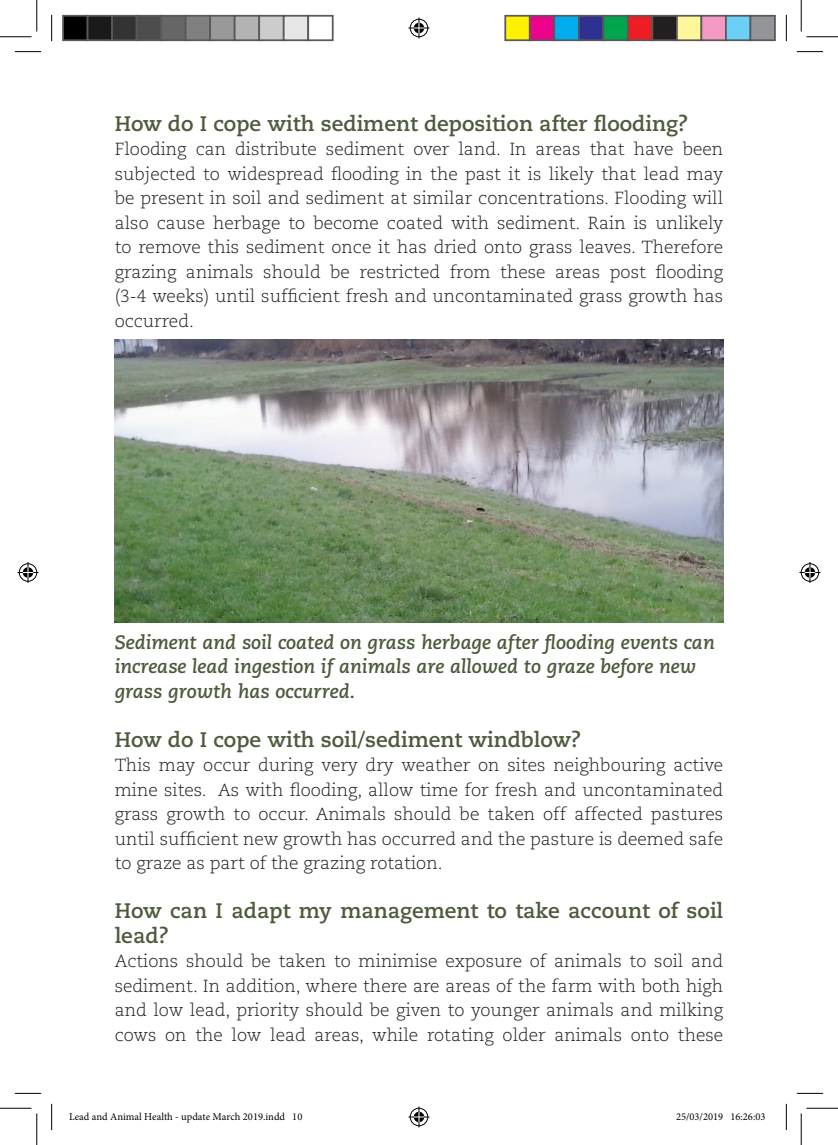
<style>
.page{position:relative;width:838px;height:1145px;background:#fff}
.page>*{position:absolute;margin:0;border:0;box-sizing:border-box;transform-origin:0 0}
.t1{font:700 21px/24.5px "Caecilia LT Std";color:#4d5a3c}
.t2{font:italic 700 19.25px/24.5px "Caecilia LT Std";color:#4d5a3c}
.t3{font:300 17.5px/24.5px "Caecilia LT Std";color:#231f20;text-align:justify}
.t4{font:10.5px "Minion Pro";color:#000}
</style>
<div class="page">
<img style="left:115px;top:339px;width:608px;height:284px">
<svg style="left:15px;top:51px;width:26px;height:1px"></svg>
<svg style="left:796px;top:51px;width:27px;height:1px"></svg>
<svg style="left:15px;top:1093px;width:26px;height:1px"></svg>
<svg style="left:796px;top:1093px;width:27px;height:1px"></svg>
<svg style="left:51px;top:15px;width:1px;height:26px"></svg>
<svg style="left:51px;top:1104px;width:1px;height:26px"></svg>
<svg style="left:786px;top:15px;width:1px;height:26px"></svg>
<svg style="left:786px;top:1104px;width:1px;height:26px"></svg>
<hr style="left:0;top:36px;width:32px;height:1px;background:#000">
<hr style="left:806px;top:36px;width:31px;height:1px;background:#000">
<hr style="left:0;top:1108px;width:32px;height:1px;background:#000">
<hr style="left:806px;top:1108px;width:31px;height:1px;background:#000">
<hr style="left:36px;top:0;width:1px;height:31px;background:#000">
<hr style="left:36px;top:1113px;width:1px;height:32px;background:#000">
<hr style="left:800px;top:0;width:1px;height:31px;background:#000">
<hr style="left:800px;top:1113px;width:1px;height:32px;background:#000">
<svg style="left:408px;top:18px;width:21px;height:21px"></svg>
<svg style="left:408px;top:1106px;width:21px;height:21px"></svg>
<svg style="left:18px;top:562px;width:21px;height:21px"></svg>
<svg style="left:799px;top:562px;width:21px;height:21px"></svg>
<div style="left:63px;top:16px;width:25px;height:24px;background:#000"></div>
<div style="left:62px;top:15px;width:26px;height:26px;border:2px solid #595959"></div>
<div style="left:88px;top:16px;width:24px;height:24px;background:#1a1a1a"></div>
<div style="left:87px;top:15px;width:26px;height:26px;border:2px solid #595959"></div>
<div style="left:112px;top:16px;width:25px;height:24px;background:#333"></div>
<div style="left:111px;top:15px;width:26px;height:26px;border:2px solid #595959"></div>
<div style="left:137px;top:16px;width:24px;height:24px;background:#4d4d4d"></div>
<div style="left:136px;top:15px;width:26px;height:26px;border:2px solid #595959"></div>
<div style="left:161px;top:16px;width:25px;height:24px;background:#666"></div>
<div style="left:160px;top:15px;width:26px;height:26px;border:2px solid #595959"></div>
<div style="left:186px;top:16px;width:24px;height:24px;background:#808080"></div>
<div style="left:185px;top:15px;width:26px;height:26px;border:2px solid #595959"></div>
<div style="left:210px;top:16px;width:25px;height:24px;background:#999"></div>
<div style="left:209px;top:15px;width:26px;height:26px;border:2px solid #595959"></div>
<div style="left:235px;top:16px;width:24px;height:24px;background:#b3b3b3"></div>
<div style="left:234px;top:15px;width:26px;height:26px;border:2px solid #595959"></div>
<div style="left:259px;top:16px;width:25px;height:24px;background:#ccc"></div>
<div style="left:258px;top:15px;width:26px;height:26px;border:2px solid #595959"></div>
<div style="left:284px;top:16px;width:24px;height:24px;background:#e6e6e6"></div>
<div style="left:283px;top:15px;width:26px;height:26px;border:2px solid #595959"></div>
<div style="left:307px;top:15px;width:26px;height:26px;border:2px solid #595959"></div>
<div style="left:505px;top:16px;width:24px;height:24px;background:#fff101"></div>
<div style="left:504px;top:15px;width:26px;height:26px;border:2px solid #595959"></div>
<div style="left:529px;top:16px;width:25px;height:24px;background:#ed028c"></div>
<div style="left:529px;top:15px;width:26px;height:26px;border:2px solid #595959"></div>
<div style="left:554px;top:16px;width:24px;height:24px;background:#00aeef"></div>
<div style="left:553px;top:15px;width:26px;height:26px;border:2px solid #595959"></div>
<div style="left:578px;top:16px;width:25px;height:24px;background:#2e3092"></div>
<div style="left:578px;top:15px;width:26px;height:26px;border:2px solid #595959"></div>
<div style="left:603px;top:16px;width:24px;height:24px;background:#00a54f"></div>
<div style="left:602px;top:15px;width:26px;height:26px;border:2px solid #595959"></div>
<div style="left:627px;top:16px;width:25px;height:24px;background:#ee1d23"></div>
<div style="left:627px;top:15px;width:26px;height:26px;border:2px solid #595959"></div>
<div style="left:652px;top:16px;width:24px;height:24px;background:#231f20"></div>
<div style="left:651px;top:15px;width:26px;height:26px;border:2px solid #595959"></div>
<div style="left:676px;top:16px;width:25px;height:24px;background:#fff79a"></div>
<div style="left:676px;top:15px;width:26px;height:26px;border:2px solid #595959"></div>
<div style="left:701px;top:16px;width:24px;height:24px;background:#f499c2"></div>
<div style="left:700px;top:15px;width:26px;height:26px;border:2px solid #595959"></div>
<div style="left:725px;top:16px;width:25px;height:24px;background:#6bcff6"></div>
<div style="left:725px;top:15px;width:26px;height:26px;border:2px solid #595959"></div>
<div style="left:750px;top:16px;width:24px;height:24px;background:#939598"></div>
<div style="left:749px;top:15px;width:26px;height:26px;border:2px solid #595959"></div>
<p class="t1" style="left:115px;top:112px;width:575px">How do I cope with sediment deposition after flooding?</p>
<p class="t3" style="left:115px;top:137px;width:610px">Flooding can distribute sediment over land. In areas that have been subjected to widespread flooding in the past it is likely that lead may be present in soil and sediment at similar concentrations. Flooding will also cause herbage to become coated with sediment. Rain is unlikely to remove this sediment once it has dried onto grass leaves. Therefore grazing animals should be restricted from these areas post flooding (3-4 weeks) until sufficient fresh and uncontaminated grass growth has occurred.</p>
<p class="t2" style="left:115px;top:630px;width:601px">Sediment and soil coated on grass herbage after flooding events can increase lead ingestion if animals are allowed to graze before new grass growth has occurred.</p>
<p class="t1" style="left:115px;top:728px;width:468px">How do I cope with soil/sediment windblow?</p>
<p class="t3" style="left:115px;top:753px;width:610px">This may occur during very dry weather on sites neighbouring active mine sites. As with flooding, allow time for fresh and uncontaminated grass growth to occur. Animals should be taken off affected pastures until sufficient new growth has occurred and the pasture is deemed safe to graze as part of the grazing rotation.</p>
<p class="t1" style="left:115px;top:899px;width:610px">How can I adapt my management to take account of soil lead?</p>
<p class="t3" style="left:115px;top:949px;width:610px">Actions should be taken to minimise exposure of animals to soil and sediment. In addition, where there are areas of the farm with both high and low lead, priority should be given to younger animals and milking cows on the low lead areas, while rotating older animals onto these</p>
<p class="t4" style="left:69px;top:1109px;width:235px">Lead and Animal Health - update March 2019.indd 10</p>
<p class="t4" style="left:676px;top:1109px;width:91px">25/03/2019 16:26:03</p>
</div>
